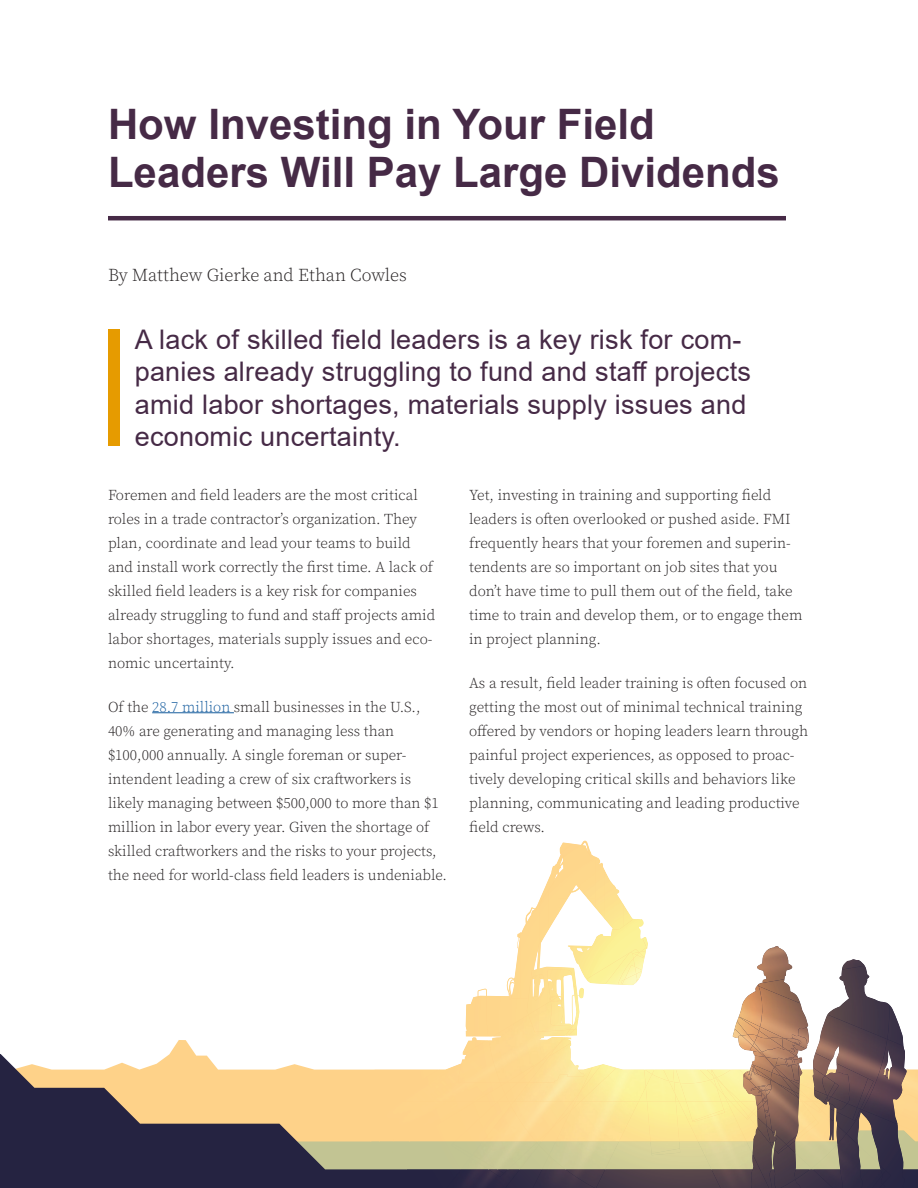
<style>
.page{position:relative;width:918px;height:1188px;background:#fff}
.page>*{position:absolute;margin:0;border:0;box-sizing:border-box;transform-origin:0 0}
.Footnotes{font:700 42px/48px "Arial";color:#462a46}
.Footnotes-2{font:27px/32.4px "Arial";letter-spacing:.01em;color:#462a46}
.body{font:300 18px "Source Serif Pro";color:#231f20}
.body-2{font:300 15px/24px "Source Serif Pro";color:#231f20}
.s1{color:#175d9e}
</style>
<div class="page">
<svg style="left:0;top:1054px;width:374px;height:134px;background:#8a7a6e"></svg>
<img style="left:352px;top:1121px;width:2px;height:20px">
<img style="left:371px;top:1141px;width:3px;height:15px">
<img style="left:354px;top:1105px;width:20px;height:36px">
<svg style="left:374px;top:840px;width:544px;height:348px"></svg>
<hr style="left:152px;top:712px;width:82px;height:1px;background:#175d9e">
<hr style="left:108px;top:216px;width:678px;height:4px;background:#462a46">
<div style="left:109px;top:329px;width:11px;height:117px;background:#e69b00"></div>
<p class="Footnotes" style="left:108px;top:100px;width:673px">How Investing in Your Field<br>Leaders Will Pay Large Dividends</p>
<p class="body" style="left:108px;top:264px;width:300px">By Matthew Gierke and Ethan Cowles</p>
<p class="Footnotes-2" style="left:135px;top:323px;width:618px">A lack of skilled field leaders is a key risk for com&shy;panies already struggling to fund and staff projects amid labor shortages, materials supply issues and economic uncertainty.</p>
<p class="body-2" style="left:108px;top:483px;width:329px">Foremen and field leaders are the most critical roles in a trade contractor’s organization. They plan, coordinate and lead your teams to build and install work correctly the first time. A lack of skilled field leaders is a key risk for companies already struggling to fund and staff projects amid labor shortages, materials supply issues and eco&shy;nomic uncertainty.</p>
<p class="body-2" style="left:108px;top:695px;width:341px">Of the <span class="s1">28.7 million</span> small businesses in the U.S., 40% are generating and managing less than $100,000 annually. A single foreman or super&shy;intendent leading a crew of six craftworkers is likely managing between $500,000 to more than $1 million in labor every year. Given the shortage of skilled craftworkers and the risks to your projects, the need for world-class field leaders is undeniable.</p>
<p class="body-2" style="left:469px;top:483px;width:335px">Yet, investing in training and supporting field leaders is often overlooked or pushed aside. FMI frequently hears that your foremen and superin&shy;tendents are so important on job sites that you don’t have time to pull them out of the field, take time to train and develop them, or to engage them in project planning.</p>
<p class="body-2" style="left:469px;top:671px;width:340px">As a result, field leader training is often focused on getting the most out of minimal technical training offered by vendors or hoping leaders learn through painful project experiences, as opposed to proac&shy;tively developing critical skills and behaviors like planning, communicating and leading productive field crews.</p>
</div>
